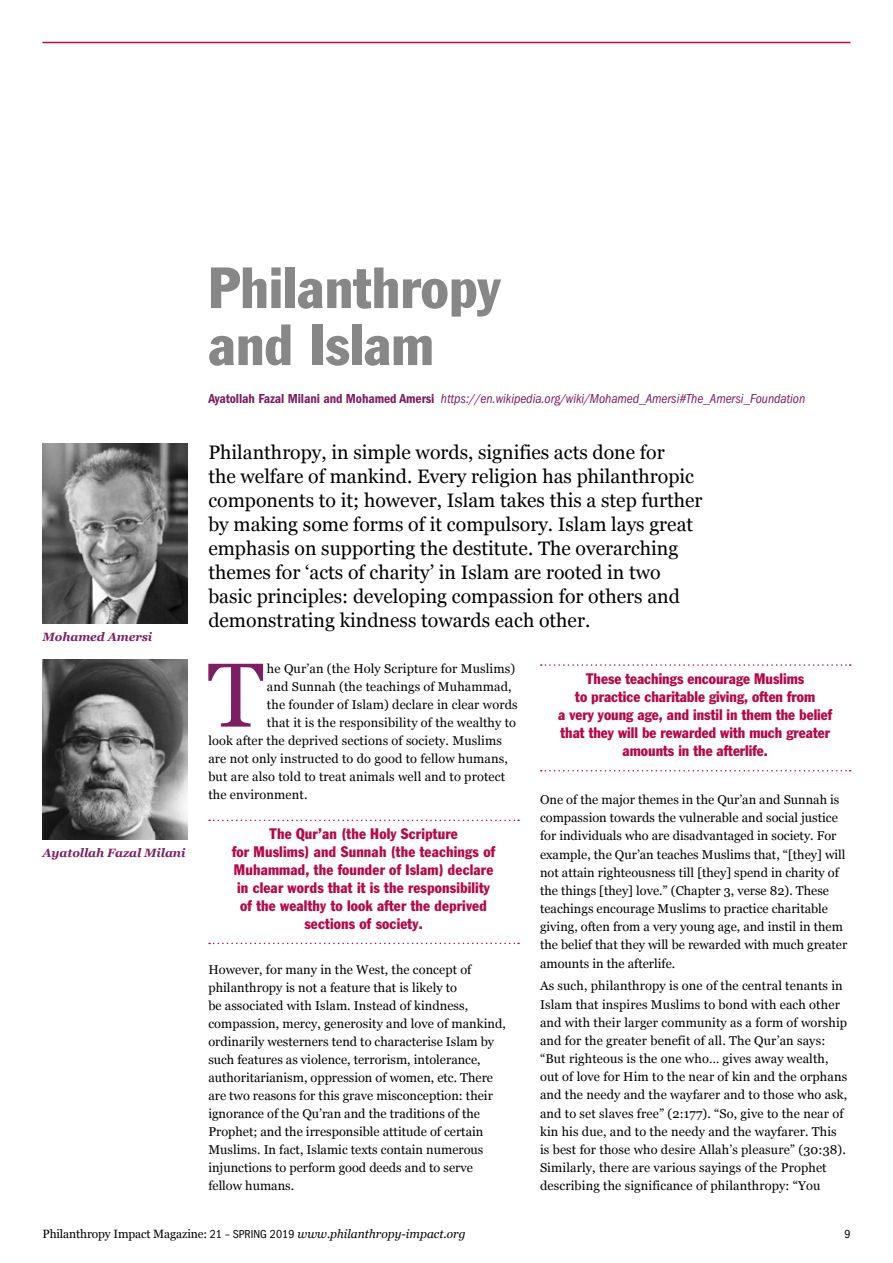
<style>
.page{position:relative;width:893px;height:1263px;background:#fff}
.page>*{position:absolute;margin:0;border:0;box-sizing:border-box;transform-origin:0 0}
.t1{font:90.75px "Georgia";color:#7c1f62}
.t2{font:condensed 57px/57px "Franklin Gothic";letter-spacing:.005em;color:#878787}
.t3{font:19.5px/24px "Georgia";color:#000}
.t4{font:condensed 15px/18px "Franklin Gothic";letter-spacing:.01em;color:#b90748;text-align:center}
.t5{font:italic condensed 13.5px "ITC Franklin Gothic Std";letter-spacing:-.005em;color:#7c1f62}
.t6{font:12.75px/18.1px "Georgia";letter-spacing:.005em;color:#000}
.t7{font:12px "Georgia";letter-spacing:-.01em;color:#000}
.t8{font:italic 700 12px "Georgia";letter-spacing:-.005em;color:#7c1f62}
.t9{font:condensed 12px "ITC Franklin Gothic Std";color:#000}
.s1{font-family:"ITC Franklin Gothic Std Dm Cd";font-style:normal;font-stretch:normal}
.s2{font-family:"ITC Franklin Gothic Std";font-stretch:condensed}
.s3{font-style:italic}
</style>
<div class="page">
<hr style="left:43px;top:42px;width:807px;height:1px;background:#b90748">
<svg style="left:541px;top:664px;width:310px;height:2px"></svg>
<svg style="left:541px;top:770px;width:310px;height:1px"></svg>
<svg style="left:209px;top:820px;width:310px;height:1px"></svg>
<svg style="left:209px;top:943px;width:310px;height:1px"></svg>
<img style="left:43px;top:443px;width:144px;height:180px">
<img style="left:43px;top:659px;width:144px;height:180px">
<p class="t8" style="left:43px;top:628px;width:111px">Mohamed Amersi</p>
<p class="t8" style="left:43px;top:844px;width:145px">Ayatollah Fazal Milani</p>
<h2 class="t2" style="left:208px;top:259px;width:294px">Philanthropy and Islam</h2>
<p class="t5" style="left:208px;top:390px;width:598px"><span class="s1">Ayatollah Fazal Milani and Mohamed Amersi</span> https://en.wikipedia.org/wiki/Mohamed_Amersi#The_Amersi_Foundation</p>
<p class="t3" style="left:208px;top:440px;width:496px">Philanthropy, in simple words, signifies acts done for<br>the welfare of mankind. Every religion has philanthropic components to it; however, Islam takes this a step further by making some forms of it compulsory. Islam lays great emphasis on supporting the destitute. The overarching themes for ‘acts of charity’ in Islam are rooted in two basic principles: developing compassion for others and demonstrating kindness towards each other.</p>
<h1 class="t1" style="left:208px;top:640px;width:58px">T</h1>
<p class="t6" style="left:267px;top:659px;width:250px">he Qur’an (the Holy Scripture for Muslims)</p>
<p class="t6" style="left:267px;top:677px;width:246px">and Sunnah (the teachings of Muhammad,</p>
<p class="t6" style="left:267px;top:695px;width:252px">the founder of Islam) declare in clear words</p>
<p class="t6" style="left:267px;top:713px;width:251px">that it is the responsibility of the wealthy to</p>
<p class="t6" style="left:208px;top:731px;width:295px">look after the deprived sections of society. Muslims</p>
<p class="t6" style="left:208px;top:749px;width:301px">are not only instructed to do good to fellow humans,</p>
<p class="t6" style="left:208px;top:767px;width:298px">but are also told to treat animals well and to protect</p>
<p class="t6" style="left:208px;top:785px;width:101px">the environment.</p>
<p class="t4" style="left:232px;top:825px;width:265px">The Qur’an (the Holy Scripture<br>for Muslims) and Sunnah (the teachings of Muhammad, the founder of Islam) declare in clear words that it is the responsibility of the wealthy to look after the deprived sections of society.</p>
<p class="t6" style="left:208px;top:961px;width:299px">However, for many in the West, the concept of philanthropy is not a feature that is likely to<br>be associated with Islam. Instead of kindness, compassion, mercy, generosity and love of mankind, ordinarily westerners tend to characterise Islam by such features as violence, terrorism, intolerance, authoritarianism, oppression of women, etc. There are two reasons for this grave misconception: their ignorance of the Qu’ran and the traditions of the Prophet; and the irresponsible attitude of certain Muslims. In fact, Islamic texts contain numerous injunctions to perform good deeds and to serve fellow humans.</p>
<p class="t4" style="left:558px;top:669px;width:276px">These teachings encourage Muslims<br>to practice charitable giving, often from<br>a very young age, and instil in them the belief that they will be rewarded with much greater amounts in the afterlife.</p>
<p class="t6" style="left:540px;top:791px;width:309px">One of the major themes in the Qur’an and Sunnah is compassion towards the vulnerable and social justice for individuals who are disadvantaged in society. For example, the Qur’an teaches Muslims that, “[they] will not attain righteousness till [they] spend in charity of the things [they] love.” (Chapter 3, verse 82). These teachings encourage Muslims to practice charitable giving, often from a very young age, and instil in them the belief that they will be rewarded with much greater amounts in the afterlife.</p>
<p class="t6" style="left:540px;top:977px;width:309px">As such, philanthropy is one of the central tenants in Islam that inspires Muslims to bond with each other and with their larger community as a form of worship and for the greater benefit of all. The Qur’an says: “But righteous is the one who… gives away wealth, out of love for Him to the near of kin and the orphans and the needy and the wayfarer and to those who ask, and to set slaves free” (2:177). “So, give to the near of kin his due, and to the needy and the wayfarer. This is best for those who desire Allah’s pleasure” (30:38).<br>Similarly, there are various sayings of the Prophet describing the significance of philanthropy: “You</p>
<p class="t7" style="left:43px;top:1227px;width:425px">Philanthropy Impact Magazine: <span class="s2">21 – SPRING 2019</span> <span class="s3">www.philanthropy-impact.org</span></p>
<p class="t9" style="left:844px;top:1227px;width:8px">9</p>
</div>
